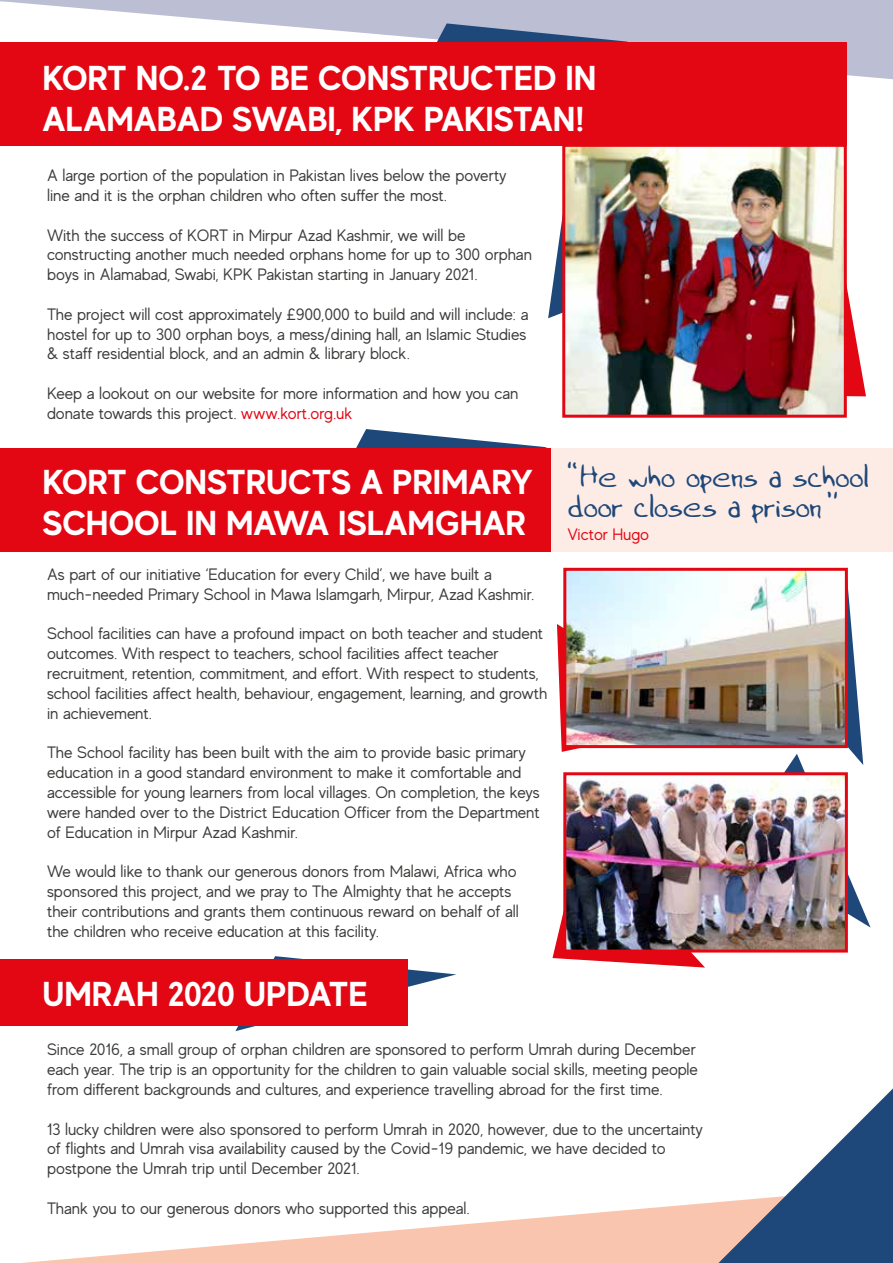
<style>
.page{position:relative;width:893px;height:1263px;background:#fff}
.page>*{position:absolute;margin:0;border:0;box-sizing:border-box;transform-origin:0 0}
.t1{font:700 34.5px/41.4px "MADE Evolve Sans";color:#fff}
.t2{font:34.5px/30px "Asters Hand";color:#1f487a}
.t3{font:16.5px/19.8px "MADE Evolve Sans";color:#3c3c3b}
.t4{font:16.5px "MADE Evolve Sans";letter-spacing:-.005em;color:#e30613}
.s1{color:#e30613}
</style>
<div class="page">
<div style="left:550px;top:448px;width:343px;height:104px;background:#fdece5"></div>
<svg style="left:735px;top:589px;width:136px;height:338px"></svg>
<svg style="left:557px;top:624px;width:154px;height:128px"></svg>
<svg style="left:552px;top:914px;width:153px;height:53px"></svg>
<img style="left:567px;top:572px;width:277px;height:172px">
<div style="left:563px;top:568px;width:285px;height:180px;border:3px solid #e30613"></div>
<img style="left:567px;top:776px;width:277px;height:172px">
<div style="left:563px;top:772px;width:285px;height:180px;border:3px solid #e30613"></div>
<svg style="left:23px;top:1202px;width:695px;height:61px"></svg>
<svg style="left:718px;top:1088px;width:175px;height:175px"></svg>
<svg style="left:548px;top:220px;width:14px;height:98px"></svg>
<svg style="left:847px;top:288px;width:19px;height:108px"></svg>
<svg style="left:0;top:0;width:893px;height:79px;fill:#bcbed4"></svg>
<svg style="left:407px;top:23px;width:221px;height:20px;background:#7f86a6"></svg>
<svg style="left:356px;top:429px;width:191px;height:19px"></svg>
<svg style="left:235px;top:956px;width:221px;height:75px"></svg>
<div style="left:0;top:43px;width:847px;height:103px;background:#e30613"></div>
<div style="left:0;top:448px;width:550px;height:104px;background:#e30613"></div>
<div style="left:0;top:959px;width:407px;height:67px;background:#e30613"></div>
<img style="left:566px;top:148px;width:277px;height:266px">
<div style="left:562px;top:144px;width:285px;height:274px;border:3px solid #e30613"></div>
<h1 class="t1" style="left:43px;top:56px;width:555px">KORT NO.2 TO BE CONSTRUCTED IN<br>ALAMABAD SWABI, KPK PAKISTAN!</h1>
<p class="t3" style="left:47px;top:165px;width:461px">A large portion of the population in Pakistan lives below the poverty line and it is the orphan children who often suffer the most.</p>
<p class="t3" style="left:47px;top:225px;width:486px">With the success of KORT in Mirpur Azad Kashmir, we will be constructing another much needed orphans home for up to 300 orphan boys in Alamabad, Swabi, KPK Pakistan starting in January 2021.</p>
<p class="t3" style="left:47px;top:304px;width:483px">The project will cost approximately £900,000 to build and will include: a hostel for up to 300 orphan boys, a mess/dining hall, an Islamic Studies &amp; staff residential block, and an admin &amp; library block.</p>
<p class="t3" style="left:47px;top:383px;width:473px">Keep a lookout on our website for more information and how you can donate towards this project. <span class="s1">www.kort.org.uk</span></p>
<h1 class="t1" style="left:43px;top:460px;width:492px">KORT CONSTRUCTS A PRIMARY<br>SCHOOL IN MAWA ISLAMGHAR</h1>
<p class="t3" style="left:47px;top:564px;width:489px">As part of our initiative ‘Education for every Child’, we have built a much-needed Primary School in Mawa Islamgarh, Mirpur, Azad Kashmir.</p>
<p class="t3" style="left:47px;top:623px;width:502px">School facilities can have a profound impact on both teacher and student outcomes. With respect to teachers, school facilities affect teacher recruitment, retention, commitment, and effort. With respect to students, school facilities affect health, behaviour, engagement, learning, and growth in achievement.</p>
<p class="t3" style="left:47px;top:742px;width:494px">The School facility has been built with the aim to provide basic primary education in a good standard environment to make it comfortable and accessible for young learners from local villages. On completion, the keys were handed over to the District Education Officer from the Department of Education in Mirpur Azad Kashmir.</p>
<p class="t3" style="left:47px;top:861px;width:473px">We would like to thank our generous donors from Malawi, Africa who sponsored this project, and we pray to The Almighty that he accepts their contributions and grants them continuous reward on behalf of all the children who receive education at this facility.</p>
<h1 class="t1" style="left:43px;top:972px;width:327px">UMRAH 2020 UPDATE</h1>
<h1 class="t2" style="left:568px;top:464px;width:302px">“He who opens a school door closes a prison”</h1>
<p class="t4" style="left:568px;top:524px;width:83px">Victor Hugo</p>
<p class="t3" style="left:47px;top:1039px;width:652px">Since 2016, a small group of orphan children are sponsored to perform Umrah during December each year. The trip is an opportunity for the children to gain valuable social skills, meeting people from different backgrounds and cultures, and experience travelling abroad for the first time.</p>
<p class="t3" style="left:47px;top:1118px;width:657px">13 lucky children were also sponsored to perform Umrah in 2020, however, due to the uncertainty of flights and Umrah visa availability caused by the Covid-19 pandemic, we have decided to postpone the Umrah trip until December 2021.</p>
<p class="t3" style="left:47px;top:1197px;width:424px">Thank you to our generous donors who supported this appeal.</p>
</div>
